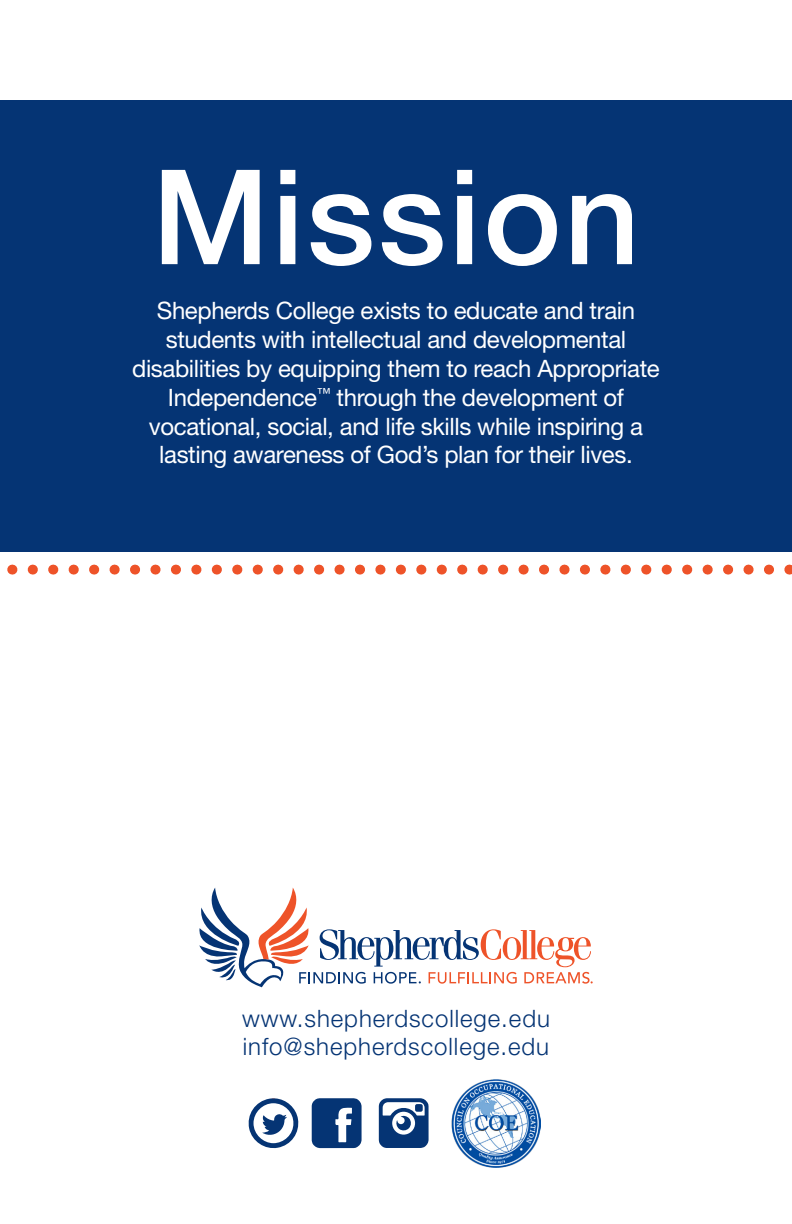
<style>
.page{position:relative;width:792px;height:1224px;background:#fff}
.page>*{position:absolute;margin:0;border:0;box-sizing:border-box;transform-origin:0 0}
.t1{font:500 132px "Helvetica Neue LT Std";letter-spacing:.02em;color:#fff}
.t2{font:24px/28.8px "Helvetica Neue LT Std";letter-spacing:-.015em;color:#fff;text-align:center}
.t3{font:300 24px "Helvetica Neue LT Std";letter-spacing:.04em;color:#053474}
</style>
<div class="page">
<svg style="left:199px;top:888px;width:394px;height:99px"></svg>
<svg style="left:248px;top:1098px;width:51px;height:51px"></svg>
<svg style="left:312px;top:1098px;width:50px;height:50px"></svg>
<svg style="left:379px;top:1098px;width:50px;height:50px"></svg>
<div style="left:0;top:100px;width:792px;height:452px;background:#053474"></div>
<img style="left:452px;top:1079px;width:88px;height:88px">
<svg style="left:12px;top:565px;width:780px;height:10px"></svg>
<p class="t1" style="left:152px;top:138px;width:489px">Mission</p>
<p class="t2" style="left:132px;top:296px;width:529px">Shepherds College exists to educate and train students with intellectual and developmental disabilities by equipping them to reach Appropriate Independence<sup>™</sup> through the development of vocational, social, and life skills while inspiring a lasting awareness of God’s plan for their lives.</p>
<p class="t3" style="left:242px;top:1004px;width:309px">www.shepherdscollege.edu</p>
<p class="t3" style="left:243px;top:1032px;width:308px">info@shepherdscollege.edu</p>
</div>
